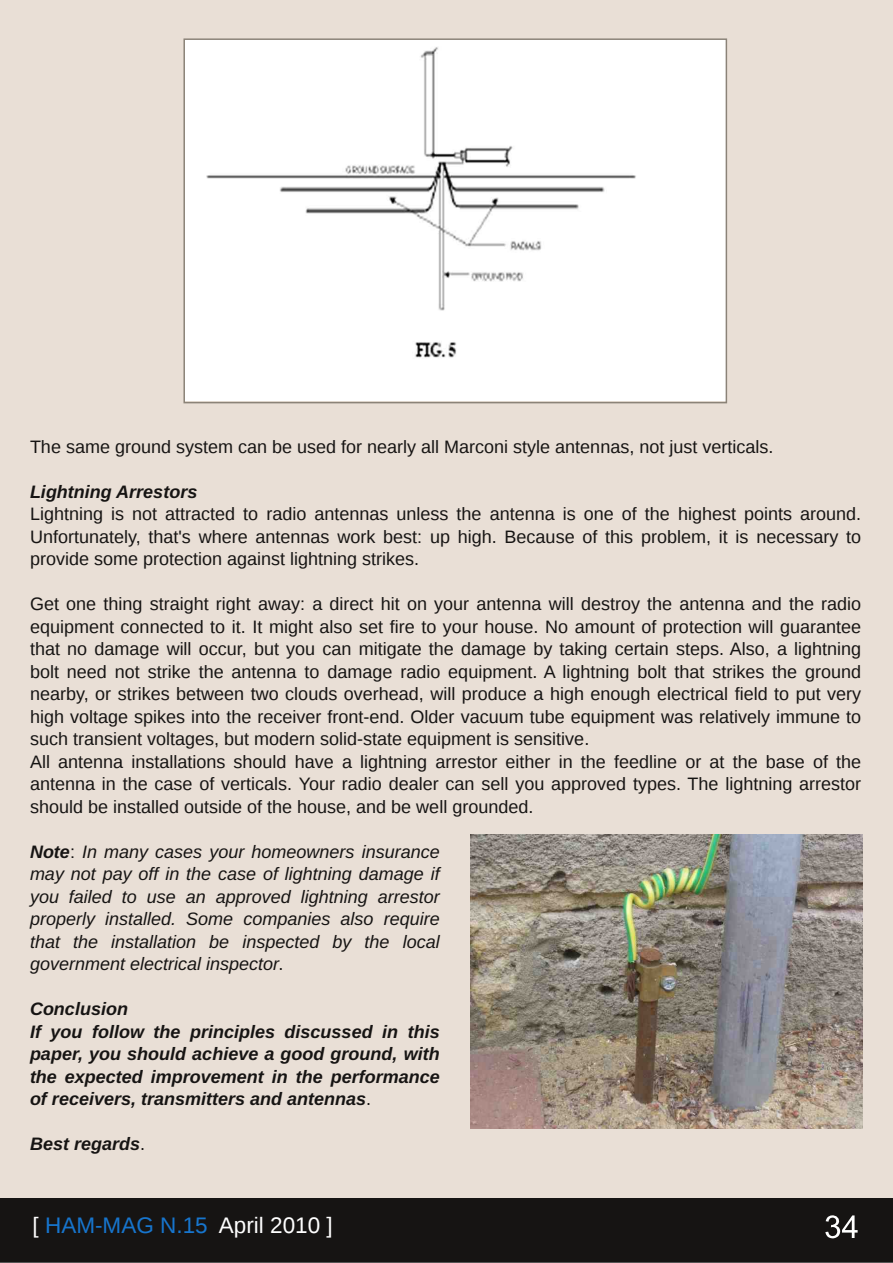
<style>
.page{position:relative;width:893px;height:1263px;background:#fff}
.page>*{position:absolute;margin:0;border:0;box-sizing:border-box;transform-origin:0 0}
.t1{font:22.5px "Liberation Sans";color:#fff}
.t2{font:18px/22.5px "Liberation Sans";color:#161413;text-align:justify}
.t3{font:italic 18px/22.5px "Liberation Sans";color:#161413;text-align:justify}
.t4{font:italic 700 18px/22.5px "Liberation Sans";color:#161413}
.s1{font-weight:700}
.s2{font-style:normal}
.s3{font-weight:400;font-style:normal}
.s4{color:#1775cd}
</style>
<div class="page">
<div style="left:0;top:1198px;width:892px;height:64px;background:#161413"></div>
<div style="left:0;top:1197px;width:893px;height:66px;border:2px solid #161413"></div>
<svg style="left:825px;top:1215px;width:33px;height:23px"></svg>
<div style="left:0;top:0;width:892px;height:1197px;background:#e9dfd6"></div>
<div style="left:186px;top:41px;width:538px;height:359px;background:#fff"></div>
<div style="left:183px;top:38px;width:544px;height:365px;border:2px solid #8b8378"></div>
<img style="left:471px;top:834px;width:391px;height:294px">
<p class="t2" style="left:30px;top:435px;width:745px">The same ground system can be used for nearly all Marconi style antennas, not just verticals.</p>
<p class="t4" style="left:30px;top:480px;width:169px">Lightning Arrestors</p>
<p class="t2" style="left:30px;top:503px;width:833px">Lightning is not attracted to radio antennas unless the antenna is one of the highest points around.<br>Unfortunately, that's where antennas work best: up high. Because of this problem, it is necessary to provide some protection against lightning strikes.</p>
<p class="t2" style="left:30px;top:593px;width:833px;text-align:left">Get one thing straight right away: a direct hit on your antenna will destroy the antenna and the radio equipment connected to it. It might also set fire to your house. No amount of protection will guarantee that no damage will occur, but you can mitigate the damage by taking certain steps. Also, a lightning bolt need not strike the antenna to damage radio equipment. A lightning bolt that strikes the ground nearby, or strikes between two clouds overhead, will produce a high enough electrical field to put very high voltage spikes into the receiver front-end. Older vacuum tube equipment was relatively immune to such transient voltages, but modern solid-state equipment is sensitive.<br>All antenna installations should have a lightning arrestor either in the feedline or at the base of the antenna in the case of verticals. Your radio dealer can sell you approved types. The lightning arrestor should be installed outside of the house, and be well grounded.</p>
<p class="t3" style="left:30px;top:840px;width:411px"><span class="s1">Note</span><span class="s2">:</span> In many cases your homeowners insurance may not pay off in the case of lightning damage if you failed to use an approved lightning arrestor properly installed. Some companies also require that the installation be inspected by the local government electrical inspector<span class="s2">.</span></p>
<p class="t4" style="left:30px;top:998px;width:411px">Conclusion<br>If you follow the principles discussed in this paper, you should achieve a good ground, with the expected improvement in the performance of receivers, transmitters and antennas<span class="s3">.</span></p>
<p class="t4" style="left:30px;top:1133px;width:117px">Best regards<span class="s3">.</span></p>
<p class="t1" style="left:33px;top:1212px;width:302px">[ <span class="s4">HAM-MAG N.15</span> April 2010 ]</p>
</div>
